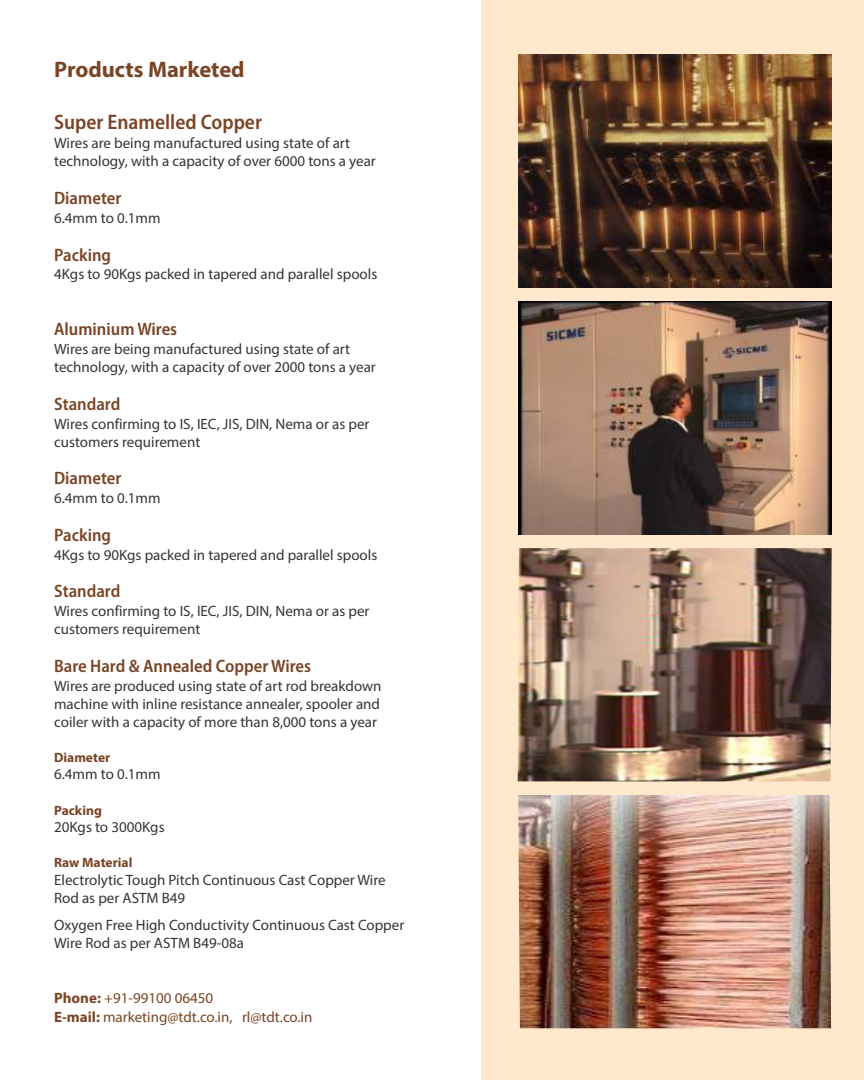
<style>
.page{position:relative;width:864px;height:1080px;background:#fff}
.page>*{position:absolute;margin:0;border:0;box-sizing:border-box;transform-origin:0 0}
.t1{font:700 22.5px "Myriad Pro";color:#7a4526}
.t2{font:600 semi-condensed 21px "Myriad Pro";color:#7a4526}
.t3{font:600 semi-condensed 18px "Myriad Pro";color:#7a4526}
.t4{font:15px/18px "Myriad Pro";color:#383336}
.t5{font:15px/18.6px "Myriad Pro";color:#7a4526}
.t6{font:700 13.5px "Myriad Pro";color:#7a4526}
.s1{font-weight:700}
</style>
<div class="page">
<div style="left:481px;top:0;width:383px;height:1080px;background:#ffe8cc"></div>
<img style="left:518px;top:301px;width:313px;height:234px">
<img style="left:518px;top:55px;width:313px;height:233px">
<img style="left:518px;top:795px;width:313px;height:233px">
<img style="left:518px;top:548px;width:314px;height:233px">
<h1 class="t1" style="left:54px;top:60px;width:192px">Products Marketed</h1>
<h2 class="t2" style="left:54px;top:113px;width:209px">Super Enamelled Copper</h2>
<p class="t4" style="left:54px;top:136px;width:323px">Wires are being manufactured using state of art technology, with a capacity of over 6000 tons a year</p>
<p class="t3" style="left:54px;top:191px;width:69px">Diameter</p>
<p class="t4" style="left:54px;top:210px;width:108px">6.4mm to 0.1mm</p>
<p class="t3" style="left:54px;top:247px;width:58px">Packing</p>
<p class="t4" style="left:54px;top:267px;width:325px">4Kgs to 90Kgs packed in tapered and parallel spools</p>
<p class="t3" style="left:54px;top:322px;width:125px">Aluminium Wires</p>
<p class="t4" style="left:54px;top:341px;width:323px">Wires are being manufactured using state of art technology, with a capacity of over 2000 tons a year</p>
<p class="t3" style="left:54px;top:396px;width:68px">Standard</p>
<p class="t4" style="left:54px;top:416px;width:317px">Wires confirming to IS, IEC, JIS, DIN, Nema or as per customers requirement</p>
<p class="t3" style="left:54px;top:471px;width:69px">Diameter</p>
<p class="t4" style="left:54px;top:490px;width:108px">6.4mm to 0.1mm</p>
<p class="t3" style="left:54px;top:527px;width:58px">Packing</p>
<p class="t3" style="left:54px;top:584px;width:68px">Standard</p>
<p class="t4" style="left:54px;top:547px;width:325px">4Kgs to 90Kgs packed in tapered and parallel spools</p>
<p class="t4" style="left:54px;top:603px;width:317px">Wires confirming to IS, IEC, JIS, DIN, Nema or as per customers requirement</p>
<p class="t3" style="left:54px;top:658px;width:258px">Bare Hard &amp; Annealed Copper Wires</p>
<p class="t4" style="left:54px;top:678px;width:329px;text-align:justify">Wires are produced using state of art rod breakdown machine with inline resistance annealer, spooler and coiler with a capacity of more than 8,000 tons a year</p>
<p class="t4" style="left:54px;top:767px;width:108px">6.4mm to 0.1mm</p>
<p class="t6" style="left:54px;top:752px;width:58px">Diameter</p>
<p class="t6" style="left:54px;top:805px;width:49px">Packing</p>
<p class="t4" style="left:54px;top:820px;width:112px">20Kgs to 3000Kgs</p>
<p class="t4" style="left:54px;top:872px;width:333px">Electrolytic Tough Pitch Continuous Cast Copper Wire<br>Rod as per ASTM B49</p>
<p class="t4" style="left:54px;top:917px;width:352px">Oxygen Free High Conductivity Continuous Cast Copper<br>Wire Rod as per ASTM B49-08a</p>
<p class="t6" style="left:54px;top:857px;width:80px">Raw Material</p>
<p class="t5" style="left:54px;top:990px;width:260px"><span class="s1">Phone:</span> +91-99100 06450<br><span class="s1">E-mail:</span> marketing@tdt.co.in, rl@tdt.co.in</p>
</div>
